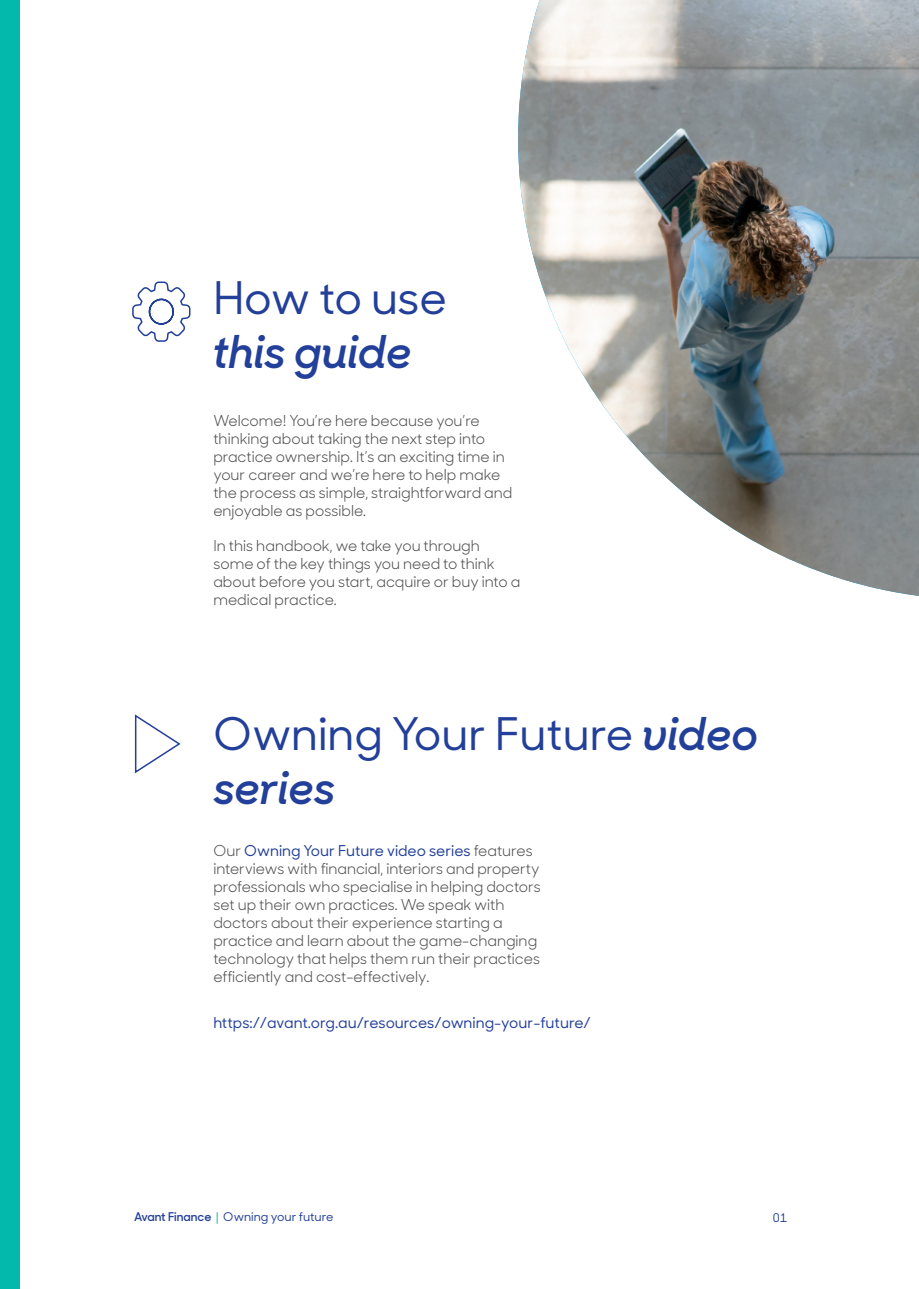
<style>
.page{position:relative;width:919px;height:1289px;background:#fff}
.page>*{position:absolute;margin:0;border:0;box-sizing:border-box;transform-origin:0 0}
.t1{font:500 45px/54px "Sharp Sans Display No 1";color:#223f99}
.t2{font:italic 600 45px/54px "Sharp Sans Display No 1";color:#223f99}
.p{font:15px/18px "Sharp Sans Display No 1";color:#4d4d4f}
.t3{font:500 15px "Sharp Sans Display No 1";color:#223f99}
.t4{font:500 12px "Sharp Sans Display No 1";color:#223f99}
.s1{font-weight:500;font-style:normal}
.s2{font-weight:600;font-style:italic}
.s3{font-weight:500;color:#223f99}
.s4{font-weight:600}
.s5{color:#03b9ac}
</style>
<div class="page">
<svg style="left:134px;top:714px;width:47px;height:60px"></svg>
<svg style="left:132px;top:281px;width:59px;height:61px"></svg>
<img style="left:518px;top:0;width:400px;height:596px">
<div style="left:1px;top:0;width:19px;height:1288px;background:#03b9ac"></div>
<h1 class="t2" style="left:213px;top:270px;width:235px"><span class="s1">How to use </span>this guide</h1>
<p class="p" style="left:213px;top:410px;width:300px">Welcome! You’re here because you’re thinking about taking the next step into practice ownership. It’s an exciting time in your career and we’re here to help make the process as simple, straightforward and enjoyable as possible.</p>
<p class="p" style="left:213px;top:535px;width:308px">In this handbook, we take you through some of the key things you need to think about before you start, acquire or buy into a medical practice.</p>
<h1 class="t1" style="left:213px;top:705px;width:546px">Owning Your Future <span class="s2">video series</span></h1>
<p class="p" style="left:213px;top:840px;width:329px">Our <span class="s3">Owning Your Future video series</span> features interviews with financial, interiors and property professionals who specialise in helping doctors set up their own practices. We speak with doctors about their experience starting a practice and learn about the game-changing technology that helps them run their practices efficiently and cost-effectively.</p>
<p class="t3" style="left:213px;top:1011px;width:379px">https://avant.org.au/resources/owning-your-future/</p>
<p class="t4" style="left:134px;top:1208px;width:201px"><span class="s4">Avant Finance</span> <span class="s5">|</span> Owning your future</p>
<p class="t4" style="left:773px;top:1208px;width:16px">01</p>
</div>
